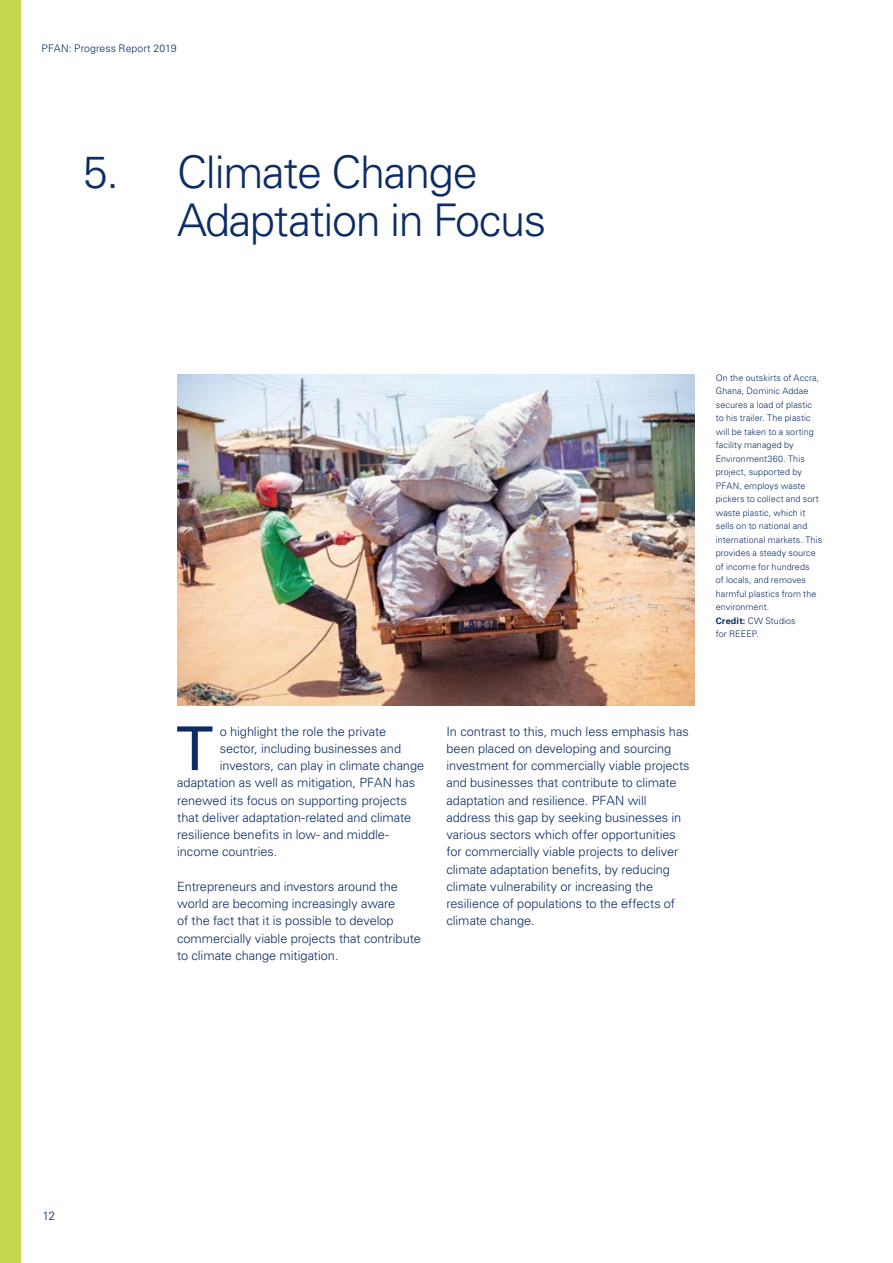
<style>
.page{position:relative;width:893px;height:1263px;background:#fff}
.page>*{position:absolute;margin:0;border:0;box-sizing:border-box;transform-origin:0 0}
.t1{font:60.6px "Univers LT Std";color:#0c2c65}
.t2{font:300 45px/48px "Univers LT Std";letter-spacing:-.03em;color:#0c2c65}
.t3{font:300 12.75px/17.2px "Univers LT Std";letter-spacing:-.005em;color:#0c2c65}
.t4{font:300 12px "Univers LT Std";color:#0c2c65}
.t5{font:300 10.5px "Univers LT Std";letter-spacing:.005em;color:#0c2c65}
.t6{font:300 9px/13.5px "Univers LT Std";letter-spacing:.005em;color:#0c2c65}
.s1{font-weight:700}
</style>
<div class="page">
<div style="left:0;top:0;width:20px;height:1263px;background:#c7d64f"></div>
<img style="left:177px;top:374px;width:517px;height:331px">
<p class="t5" style="left:41px;top:42px;width:137px">PFAN: Progress Report 2019</p>
<h2 class="t2" style="left:83px;top:148px;width:38px">5.</h2>
<h2 class="t2" style="left:177px;top:148px;width:371px">Climate Change<br>Adaptation in Focus</h2>
<p class="t6" style="left:716px;top:371px;width:108px">On the outskirts of Accra,<br>Ghana, Dominic Addae secures a load of plastic to his trailer. The plastic will be taken to a sorting facility managed by<br>Environment360. This project, supported by<br>PFAN, employs waste pickers to collect and sort waste plastic, which it sells on to national and international markets. This provides a steady source of income for hundreds<br>of locals, and removes harmful plastics from the environment.<br><span class="s1">Credit:</span> CW Studios<br>for REEEP.</p>
<h1 class="t1" style="left:176px;top:713px;width:38px">T</h1>
<p class="t3" style="left:220px;top:722px;width:168px">o highlight the role the private</p>
<p class="t3" style="left:220px;top:740px;width:183px">sector, including businesses and</p>
<p class="t3" style="left:220px;top:757px;width:206px">investors, can play in climate change</p>
<p class="t3" style="left:177px;top:774px;width:239px">adaptation as well as mitigation, PFAN has</p>
<p class="t3" style="left:177px;top:791px;width:231px">renewed its focus on supporting projects</p>
<p class="t3" style="left:177px;top:809px;width:236px">that deliver adaptation-related and climate</p>
<p class="t3" style="left:177px;top:826px;width:213px">resilience benefits in low- and middle-</p>
<p class="t3" style="left:177px;top:843px;width:102px">income countries.</p>
<p class="t3" style="left:177px;top:878px;width:245px">Entrepreneurs and investors around the world are becoming increasingly aware<br>of the fact that it is possible to develop commercially viable projects that contribute to climate change mitigation.</p>
<p class="t3" style="left:446px;top:722px;width:245px">In contrast to this, much less emphasis has been placed on developing and sourcing investment for commercially viable projects and businesses that contribute to climate adaptation and resilience. PFAN will address this gap by seeking businesses in various sectors which offer opportunities for commercially viable projects to deliver climate adaptation benefits, by reducing climate vulnerability or increasing the resilience of populations to the effects of climate change.</p>
<p class="t4" style="left:43px;top:1209px;width:14px">12</p>
</div>
